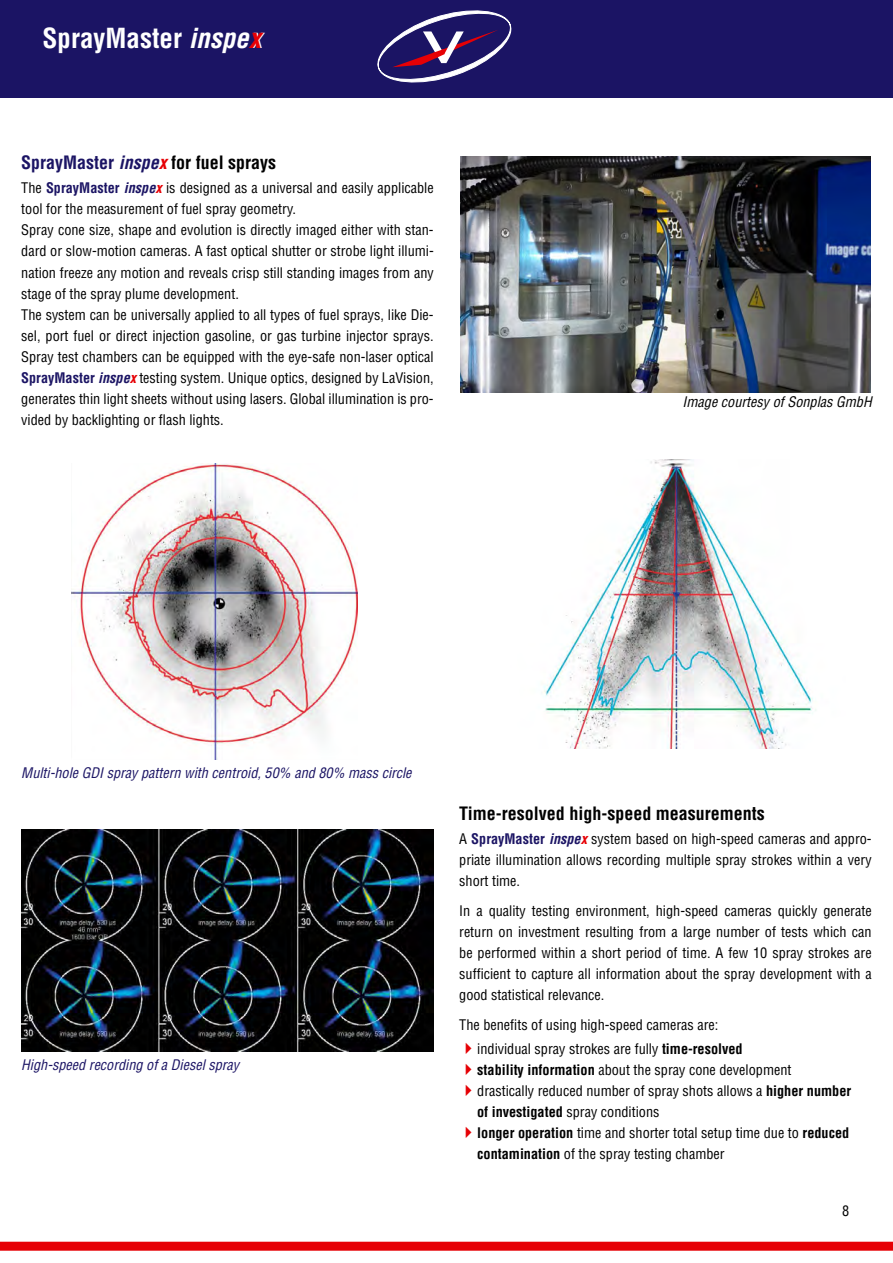
<style>
.page{position:relative;width:893px;height:1263px;background:#fff}
.page>*{position:absolute;margin:0;border:0;box-sizing:border-box;transform-origin:0 0}
.t1{font:700 condensed 27px "Helvetica";color:#fff}
.t2{font:700 condensed 18px "Helvetica";color:#000}
.t3{font:condensed 14.25px/21px "Helvetica";color:#000}
.t4{font:italic condensed 14.25px "Helvetica";color:#1b1464}
.t5{font:italic condensed 14.25px "Helvetica";color:#000}
.s1{font-style:italic}
.s2{font-style:italic;color:#e60005}
.s3{color:#1b1464}
.s4{font-style:italic;color:#1b1464}
.s5{font-weight:700;color:#1b1464}
.s6{font-weight:700;font-style:italic;color:#1b1464}
.s7{font-weight:700;font-style:italic;color:#e60005}
.s8{color:#e60005}
.s9{font-weight:700}
</style>
<div class="page">
<div style="left:0;top:0;width:893px;height:97px;background:#1b1464"></div>
<div style="left:0;top:1242px;width:893px;height:9px;background:#e60005"></div>
<svg style="left:378px;top:11px;width:133px;height:71px"></svg>
<img style="left:460px;top:156px;width:411px;height:236px">
<img style="left:543px;top:460px;width:273px;height:289px">
<img style="left:71px;top:464px;width:286px;height:296px">
<img style="left:21px;top:829px;width:413px;height:222px">
<h1 class="t1" style="left:43px;top:21px;width:220px">SprayMaster <span class="s1">inspe</span><span class="s2">x</span></h1>
<p class="t2" style="left:21px;top:152px;width:256px"><span class="s3">SprayMaster</span> <span class="s4">inspe</span><span class="s2">x</span> for fuel sprays</p>
<p class="t3" style="left:21px;top:177px;width:414px">The <span class="s5">SprayMaster</span> <span class="s6">inspe</span><span class="s7">x</span> is designed as a universal and easily applicable tool for the measurement of fuel spray geometry.<br>Spray cone size, shape and evolution is directly imaged either with stan&shy;dard or slow-motion cameras. A fast optical shutter or strobe light illumi&shy;nation freeze any motion and reveals crisp still standing images from any stage of the spray plume development.<br>The system can be universally applied to all types of fuel sprays, like Die&shy;sel, port fuel or direct injection gasoline, or gas turbine injector sprays.<br>Spray test chambers can be equipped with the eye-safe non-laser optical <span class="s5">SprayMaster</span> <span class="s6">inspe</span><span class="s7">x</span> testing system. Unique optics, designed by LaVision, generates thin light sheets without using lasers. Global illumination is pro&shy;vided by backlighting or flash lights.</p>
<p class="t5" style="left:682px;top:393px;width:191px">Image courtesy of Sonplas GmbH</p>
<p class="t4" style="left:21px;top:763px;width:392px">Multi-hole GDI spray pattern with centroid, 50% and 80% mass circle</p>
<p class="t4" style="left:21px;top:1056px;width:219px">High-speed recording of a Diesel spray</p>
<p class="t2" style="left:459px;top:802px;width:307px">Time-resolved high-speed measurements</p>
<p class="t3" style="left:459px;top:827px;width:414px;text-align:justify">A <span class="s5">SprayMaster</span> <span class="s6">inspe</span><span class="s7">x</span> system based on high-speed cameras and appro&shy;priate illumination allows recording multiple spray strokes within a very short time.</p>
<p class="t3" style="left:459px;top:899px;width:414px;text-align:justify">In a quality testing environment, high-speed cameras quickly generate return on investment resulting from a large number of tests which can be performed within a short period of time. A few 10 spray strokes are sufficient to capture all information about the spray development with a good statistical relevance.</p>
<p class="t3" style="left:459px;top:1013px;width:261px">The benefits of using high-speed cameras are:</p>
<p class="t3" style="left:459px;top:1037px;width:285px"><span class="s8">✔</span>individual spray strokes are fully <span class="s9">time-resolved</span></p>
<p class="t3" style="left:459px;top:1058px;width:334px"><span class="s8">✔</span><span class="s9">stability information</span> about the spray cone development</p>
<p class="t3" style="left:477px;top:1079px;width:376px;text-indent:-18px"><span class="s8">✔</span>drastically reduced number of spray shots allows a <span class="s9">higher number of investigated</span> spray conditions</p>
<p class="t3" style="left:477px;top:1121px;width:374px;text-indent:-18px"><span class="s8">✔</span><span class="s9">longer operation</span> time and shorter total setup time due to <span class="s9">reduced contamination</span> of the spray testing chamber</p>
<p class="t3" style="left:842px;top:1200px;width:9px">8</p>
</div>
